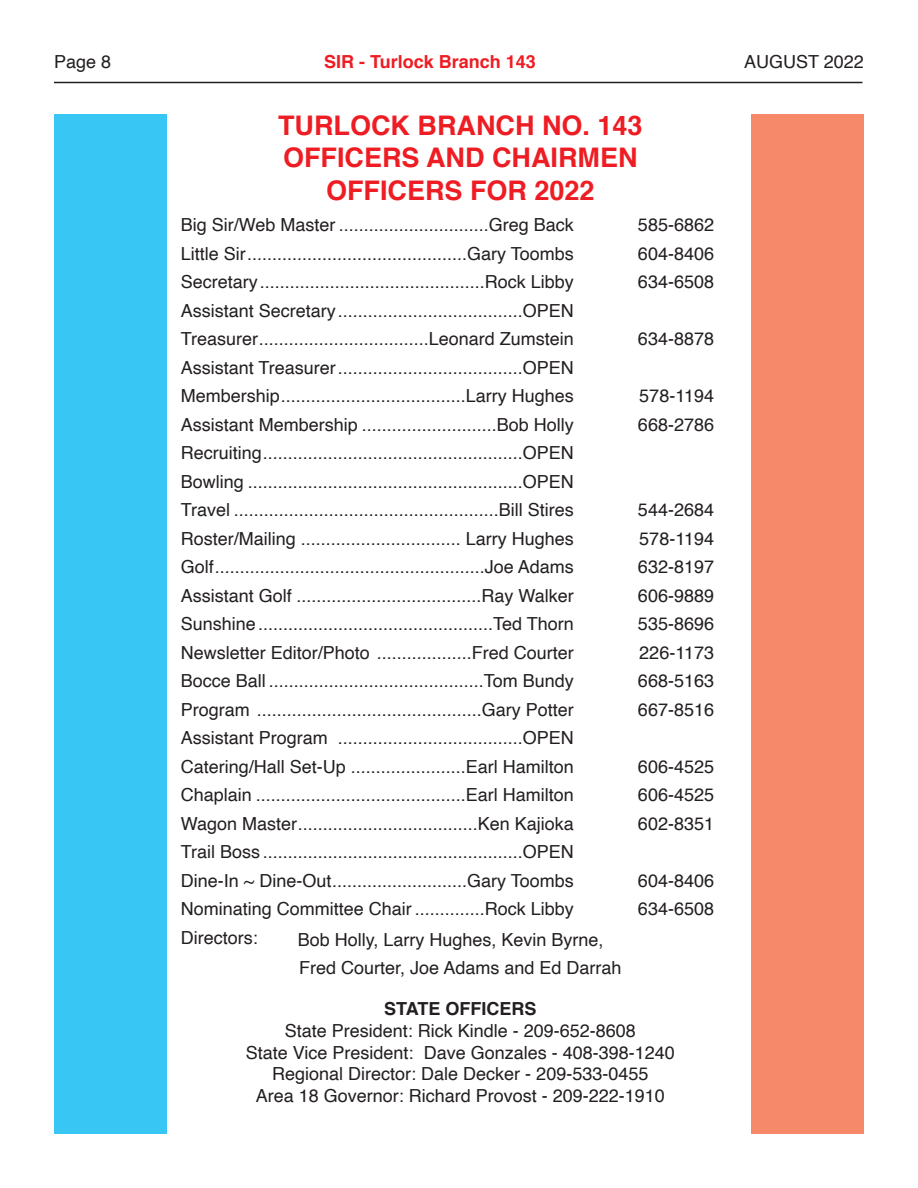
<style>
.page{position:relative;width:918px;height:1188px;background:#fff}
.page>*{position:absolute;margin:0;border:0;box-sizing:border-box;transform-origin:0 0}
.t1{font:700 27px/32.4px "Helvetica";color:#ee1d23;text-align:center}
.t2{font:18px/28.5px "Helvetica";color:#231f20}
.t3{font:700 18px "Helvetica";color:#ee1d23}
.t4{font:700 18px "Helvetica";color:#231f20}
</style>
<div class="page">
<div style="left:54px;top:115px;width:112px;height:1019px;background:#38c6f4"></div>
<div style="left:752px;top:115px;width:112px;height:1019px;background:#f5896a"></div>
<hr style="left:54px;top:82px;width:808px;height:1px;background:#231f20">
<p class="t2" style="left:54px;top:48px;width:59px">Page 8</p>
<p class="t3" style="left:324px;top:54px;width:213px">SIR - Turlock Branch 143</p>
<p class="t2" style="left:744px;top:48px;width:121px">AUGUST 2022</p>
<h1 class="t1" style="left:278px;top:112px;width:366px">TURLOCK BRANCH NO. 143<br>OFFICERS AND CHAIRMEN<br>OFFICERS FOR 2022</h1>
<p class="t2" style="left:181px;top:212px;width:394px">Big Sir/Web Master ..............................Greg Back</p>
<p class="t2" style="left:638px;top:212px;width:78px">585-6862</p>
<p class="t2" style="left:181px;top:241px;width:394px">Little Sir............................................Gary Toombs</p>
<p class="t2" style="left:638px;top:241px;width:78px">604-8406</p>
<p class="t2" style="left:181px;top:269px;width:394px">Secretary.............................................Rock Libby</p>
<p class="t2" style="left:638px;top:269px;width:78px">634-6508</p>
<p class="t2" style="left:181px;top:298px;width:395px">Assistant Secretary.....................................OPEN<br>Treasurer..................................Leonard Zumstein</p>
<p class="t2" style="left:638px;top:326px;width:78px">634-8878</p>
<p class="t2" style="left:181px;top:355px;width:395px">Assistant Treasurer.....................................OPEN<br>Membership.....................................Larry Hughes</p>
<p class="t2" style="left:639px;top:383px;width:76px">578-1194</p>
<p class="t2" style="left:181px;top:412px;width:394px">Assistant Membership ...........................Bob Holly</p>
<p class="t2" style="left:638px;top:412px;width:78px">668-2786</p>
<p class="t2" style="left:181px;top:440px;width:395px;text-align:justify">Recruiting....................................................OPEN Bowling .......................................................OPEN Travel .....................................................Bill Stires</p>
<p class="t2" style="left:638px;top:497px;width:78px">544-2684</p>
<p class="t2" style="left:181px;top:526px;width:394px">Roster/Mailing ................................ Larry Hughes</p>
<p class="t2" style="left:639px;top:526px;width:76px">578-1194</p>
<p class="t2" style="left:181px;top:554px;width:394px">Golf......................................................Joe Adams</p>
<p class="t2" style="left:638px;top:554px;width:78px">632-8197</p>
<p class="t2" style="left:181px;top:583px;width:394px">Assistant Golf .....................................Ray Walker</p>
<p class="t2" style="left:638px;top:583px;width:78px">606-9889</p>
<p class="t2" style="left:181px;top:611px;width:394px">Sunshine...............................................Ted Thorn</p>
<p class="t2" style="left:638px;top:611px;width:78px">535-8696</p>
<p class="t2" style="left:181px;top:640px;width:394px">Newsletter Editor/Photo ...................Fred Courter</p>
<p class="t2" style="left:639px;top:640px;width:76px">226-1173</p>
<p class="t2" style="left:181px;top:668px;width:394px">Bocce Ball ...........................................Tom Bundy</p>
<p class="t2" style="left:638px;top:668px;width:78px">668-5163</p>
<p class="t2" style="left:181px;top:697px;width:395px">Program .............................................Gary Potter</p>
<p class="t2" style="left:638px;top:697px;width:78px">667-8516</p>
<p class="t2" style="left:181px;top:725px;width:395px">Assistant Program .....................................OPEN<br>Catering/Hall Set-Up .......................Earl Hamilton</p>
<p class="t2" style="left:638px;top:754px;width:78px">606-4525</p>
<p class="t2" style="left:181px;top:782px;width:394px">Chaplain ..........................................Earl Hamilton</p>
<p class="t2" style="left:638px;top:782px;width:78px">606-4525</p>
<p class="t2" style="left:181px;top:811px;width:394px">Wagon Master....................................Ken Kajioka</p>
<p class="t2" style="left:638px;top:811px;width:78px">602-8351</p>
<p class="t2" style="left:181px;top:839px;width:395px">Trail Boss ....................................................OPEN<br>Dine-In ~ Dine-Out...........................Gary Toombs</p>
<p class="t2" style="left:638px;top:868px;width:78px">604-8406</p>
<p class="t2" style="left:181px;top:896px;width:394px">Nominating Committee Chair ..............Rock Libby</p>
<p class="t2" style="left:638px;top:896px;width:78px">634-6508</p>
<p class="t2" style="left:181px;top:925px;width:79px">Directors:</p>
<p class="t2" style="left:298px;top:926px;width:325px">Bob Holly, Larry Hughes, Kevin Byrne,<br>Fred Courter, Joe Adams and Ed Darrah</p>
<p class="t4" style="left:384px;top:1002px;width:154px">STATE OFFICERS</p>
<p class="t2" style="left:246px;top:1021px;width:430px;line-height:21.6px;text-align:center">State President: Rick Kindle - 209-652-8608<br>State Vice President: Dave Gonzales - 408-398-1240<br>Regional Director: Dale Decker - 209-533-0455<br>Area 18 Governor: Richard Provost - 209-222-1910</p>
</div>
